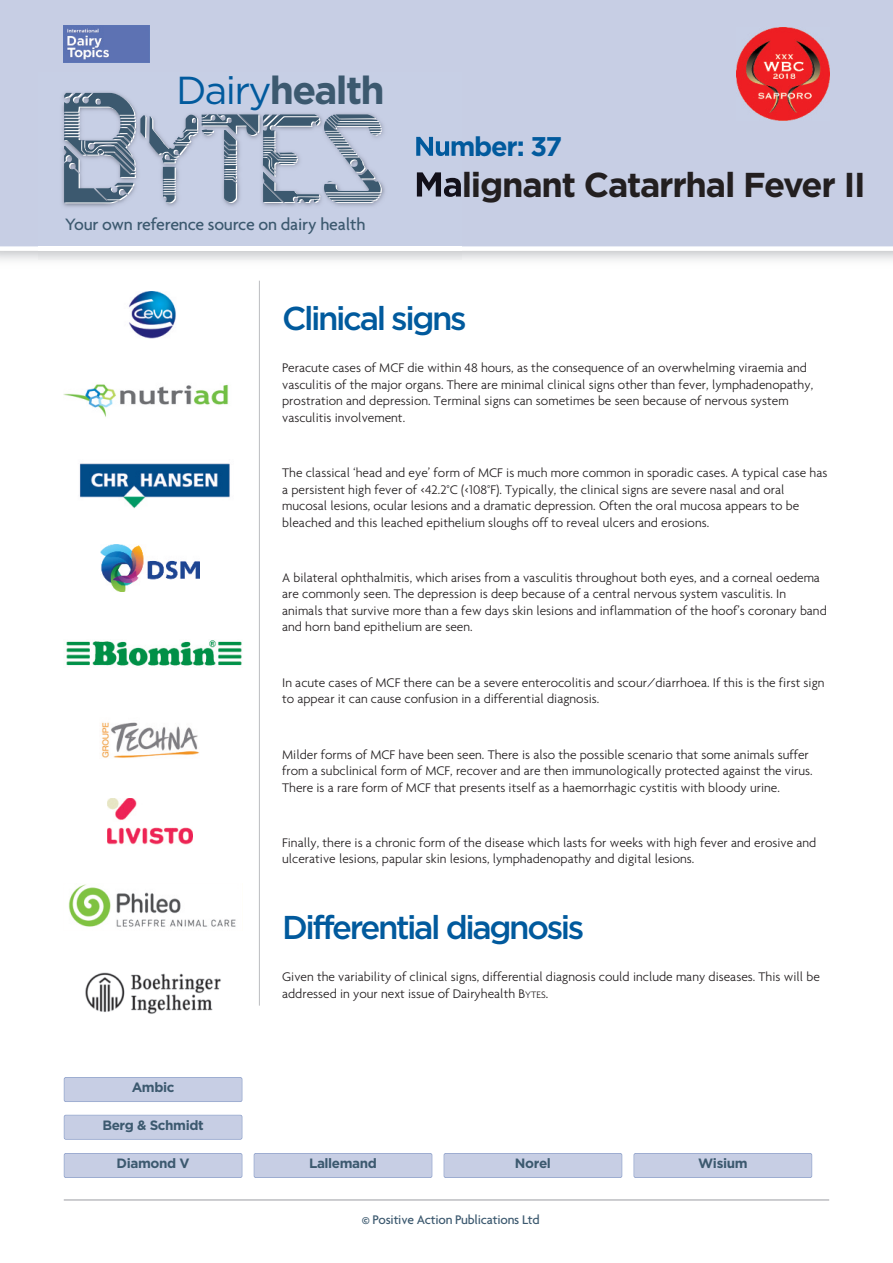
<style>
.page{position:relative;width:893px;height:1263px;background:#fff}
.page>*{position:absolute;margin:0;border:0;box-sizing:border-box;transform-origin:0 0}
.t1{font:127.5px "Circuit";letter-spacing:-.03em;color:#3c596f}
.t2{font:700 39px "Gotham";letter-spacing:-.045em;color:#3c596f}
.t3{font:700 34.5px "Gotham";letter-spacing:-.035em;color:#231f20}
.t4{font:500 33px "Gotham";letter-spacing:-.07em;color:#015a9d}
.t5{font:700 27px "Gotham";letter-spacing:-.045em;color:#015a9d}
.t6{font:500 17.85px "Agenda";letter-spacing:-.01em;color:#3c596f}
.t7{font:300 13.5px/16.5px "Agenda";color:#231f20}
.t8{font:700 13.5px "Gotham";letter-spacing:-.03em;color:#3c596f}
.t9{font:500 13.5px "Agenda";letter-spacing:-.015em;color:#3c596f}
.s1{font-weight:400;color:#015a9d}
.s2{font-size:10.2px}
</style>
<div class="page">
<hr style="left:259px;top:281px;width:1px;height:725px;background:#bcbdc0">
<div style="left:254px;top:1154px;width:178px;height:23px;background:#c7cee4"></div>
<div style="left:254px;top:1153px;width:178px;height:25px;border:2px solid #8397c5;border-radius:2px"></div>
<div style="left:0;top:0;width:893px;height:251px;background:#c7cee4"></div>
<img style="left:39px;top:72px;width:423px;height:187px">
<img style="left:416px;top:136px;width:46px;height:20px">
<img style="left:417px;top:171px;width:45px;height:27px">
<img style="left:64px;top:25px;width:85px;height:38px">
<hr style="left:64px;top:1199px;width:765px;height:2px;background:#bcbdc0">
<img style="left:129px;top:292px;width:47px;height:46px">
<div style="left:65px;top:1115px;width:177px;height:24px;background:#c7cee4"></div>
<div style="left:64px;top:1115px;width:178px;height:25px;border:2px solid #8397c5;border-radius:2px"></div>
<div style="left:444px;top:1154px;width:177px;height:23px;background:#c7cee4"></div>
<div style="left:444px;top:1153px;width:178px;height:25px;border:2px solid #8397c5;border-radius:2px"></div>
<div style="left:65px;top:1078px;width:177px;height:23px;background:#c7cee4"></div>
<div style="left:64px;top:1077px;width:178px;height:25px;border:2px solid #8397c5;border-radius:2px"></div>
<div style="left:65px;top:1154px;width:177px;height:23px;background:#c7cee4"></div>
<div style="left:64px;top:1153px;width:178px;height:25px;border:2px solid #8397c5;border-radius:2px"></div>
<img style="left:64px;top:384px;width:165px;height:33px">
<div style="left:634px;top:1154px;width:177px;height:23px;background:#c7cee4"></div>
<div style="left:634px;top:1153px;width:178px;height:25px;border:2px solid #8397c5;border-radius:2px"></div>
<img style="left:79px;top:463px;width:151px;height:46px">
<img style="left:736px;top:28px;width:93px;height:93px">
<img style="left:101px;top:722px;width:99px;height:36px">
<img style="left:66px;top:640px;width:176px;height:26px">
<img style="left:101px;top:544px;width:99px;height:47px">
<img style="left:85px;top:972px;width:136px;height:42px">
<img style="left:68px;top:884px;width:168px;height:43px">
<img style="left:108px;top:798px;width:85px;height:47px">
<h2 class="t2" style="left:176px;top:68px;width:210px"><span class="s1">Dairy</span>health</h2>
<h1 class="t1" style="left:59px;top:83px;width:328px">Bytes</h1>
<h3 class="t6" style="left:65px;top:213px;width:302px">Your own reference source on dairy health</h3>
<h3 class="t5" style="left:414px;top:131px;width:150px">Number: 37</h3>
<h3 class="t3" style="left:414px;top:164px;width:453px">Malignant Catarrhal Fever II</h3>
<h3 class="t4" style="left:282px;top:307px;width:186px">Clinical signs</h3>
<p class="t7" style="left:282px;top:359px;width:533px">Peracute cases of MCF die within 48 hours, as the consequence of an overwhelming viraemia and vasculitis of the major organs. There are minimal clinical signs other than fever, lymphadenopathy, prostration and depression. Terminal signs can sometimes be seen because of nervous system vasculitis involvement.</p>
<p class="t7" style="left:282px;top:464px;width:547px">The classical ‘head and eye’ form of MCF is much more common in sporadic cases. A typical case has a persistent high fever of &lt;42.2°C (&lt;108°F). Typically, the clinical signs are severe nasal and oral mucosal lesions, ocular lesions and a dramatic depression. Often the oral mucosa appears to be bleached and this leached epithelium sloughs off to reveal ulcers and erosions.</p>
<p class="t7" style="left:282px;top:569px;width:546px">A bilateral ophthalmitis, which arises from a vasculitis throughout both eyes, and a corneal oedema are commonly seen. The depression is deep because of a central nervous system vasculitis. In animals that survive more than a few days skin lesions and inflammation of the hoof’s coronary band and horn band epithelium are seen.</p>
<p class="t7" style="left:282px;top:674px;width:544px">In acute cases of MCF there can be a severe enterocolitis and scour/diarrhoea. If this is the first sign to appear it can cause confusion in a differential diagnosis.</p>
<p class="t7" style="left:282px;top:746px;width:532px">Milder forms of MCF have been seen. There is also the possible scenario that some animals suffer from a subclinical form of MCF, recover and are then immunologically protected against the virus.<br>There is a rare form of MCF that presents itself as a haemorrhagic cystitis with bloody urine.</p>
<p class="t7" style="left:282px;top:834px;width:536px">Finally, there is a chronic form of the disease which lasts for weeks with high fever and erosive and ulcerative lesions, papular skin lesions, lymphadenopathy and digital lesions.</p>
<p class="t8" style="left:132px;top:1079px;width:44px">Ambic</p>
<p class="t8" style="left:102px;top:1117px;width:103px">Berg &amp; Schmidt</p>
<p class="t8" style="left:117px;top:1155px;width:74px">Diamond V</p>
<h3 class="t4" style="left:282px;top:915px;width:304px">Differential diagnosis</h3>
<p class="t7" style="left:282px;top:968px;width:539px">Given the variability of clinical signs, differential diagnosis could include many diseases. This will be addressed in your next issue of Dairyhealth B<span class="s2">YTES</span>.</p>
<p class="t8" style="left:309px;top:1155px;width:69px">Lallemand</p>
<p class="t8" style="left:515px;top:1155px;width:38px">Norel</p>
<p class="t9" style="left:362px;top:1211px;width:179px">© Positive Action Publications Ltd</p>
<p class="t8" style="left:698px;top:1155px;width:51px">Wisium</p>
</div>
